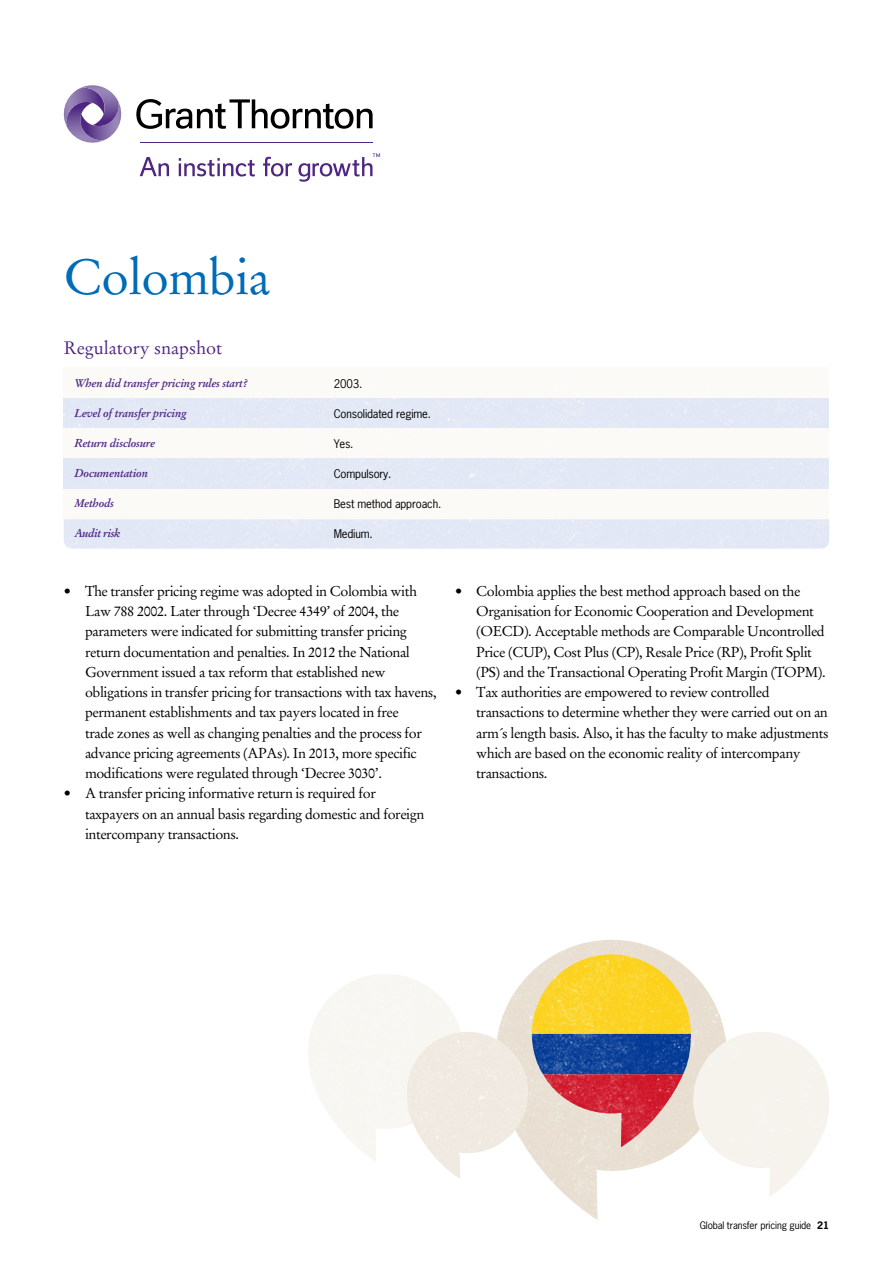
<style>
.page{position:relative;width:893px;height:1263px;background:#fff}
.page>*{position:absolute;margin:0;border:0;box-sizing:border-box;transform-origin:0 0}
.t1{font:49.5px "Stempel Garamond";letter-spacing:-.015em;color:#006bb6}
.t2{font:18px "Stempel Garamond";color:#4f2683}
.t3{font:14.25px/20.2px "Stempel Garamond";letter-spacing:-.03em;color:#000}
.t4{font:italic 700 11.25px "Stempel Garamond";letter-spacing:-.015em;color:#4f2683}
.t5{font:11.25px "News Gothic";letter-spacing:-.015em;color:#000}
.t6{font:9.75px "News Gothic";letter-spacing:-.015em;color:#000}
.s1{font-weight:700}
</style>
<div class="page">
<img style="left:63px;top:154px;width:766px;height:1066px">
<svg style="left:136px;top:99px;width:237px;height:30px"></svg>
<svg style="left:63px;top:85px;width:59px;height:58px"></svg>
<svg style="left:140px;top:157px;width:29px;height:19px"></svg>
<svg style="left:179px;top:158px;width:76px;height:18px"></svg>
<svg style="left:263px;top:157px;width:29px;height:19px"></svg>
<svg style="left:298px;top:153px;width:82px;height:29px"></svg>
<hr style="left:140px;top:142px;width:233px;height:1px;background:#4f2683">
<h1 class="t1" style="left:64px;top:247px;width:208px">Colombia</h1>
<p class="t2" style="left:64px;top:337px;width:160px">Regulatory snapshot</p>
<p class="t4" style="left:74px;top:376px;width:175px">When did transfer pricing rules start?</p>
<p class="t4" style="left:74px;top:406px;width:114px">Level of transfer pricing</p>
<p class="t4" style="left:74px;top:436px;width:82px">Return disclosure</p>
<p class="t4" style="left:74px;top:466px;width:75px">Documentation</p>
<p class="t4" style="left:74px;top:496px;width:41px">Methods</p>
<p class="t4" style="left:74px;top:526px;width:48px">Audit risk</p>
<p class="t5" style="left:334px;top:376px;width:30px">2003.</p>
<p class="t5" style="left:334px;top:406px;width:99px">Consolidated regime.</p>
<p class="t5" style="left:334px;top:436px;width:21px">Yes.</p>
<p class="t5" style="left:334px;top:466px;width:59px">Compulsory.</p>
<p class="t5" style="left:334px;top:496px;width:109px">Best method approach.</p>
<p class="t5" style="left:334px;top:526px;width:40px">Medium.</p>
<p class="t3" style="left:85px;top:581px;width:353px;text-indent:-21px">• The transfer pricing regime was adopted in Colombia with Law 788 2002. Later through ‘Decree 4349’ of 2004, the parameters were indicated for submitting transfer pricing return documentation and penalties. In 2012 the National Government issued a tax reform that established new obligations in transfer pricing for transactions with tax havens, permanent establishments and tax payers located in free<br>trade zones as well as changing penalties and the process for advance pricing agreements (APAs). In 2013, more specific modifications were regulated through ‘Decree 3030’.</p>
<p class="t3" style="left:85px;top:783px;width:341px;text-indent:-21px">• A transfer pricing informative return is required for taxpayers on an annual basis regarding domestic and foreign intercompany transactions.</p>
<p class="t3" style="left:476px;top:581px;width:351px;text-indent:-21px">• Colombia applies the best method approach based on the Organisation for Economic Cooperation and Development (OECD). Acceptable methods are Comparable Uncontrolled Price (CUP), Cost Plus (CP), Resale Price (RP), Profit Split (PS) and the Transactional Operating Profit Margin (TOPM).</p>
<p class="t3" style="left:476px;top:682px;width:354px;text-indent:-21px">• Tax authorities are empowered to review controlled transactions to determine whether they were carried out on an arm´s length basis. Also, it has the faculty to make adjustments which are based on the economic reality of intercompany transactions.</p>
<p class="t6" style="left:700px;top:1218px;width:131px">Global transfer pricing guide <span class="s1">21</span></p>
</div>
